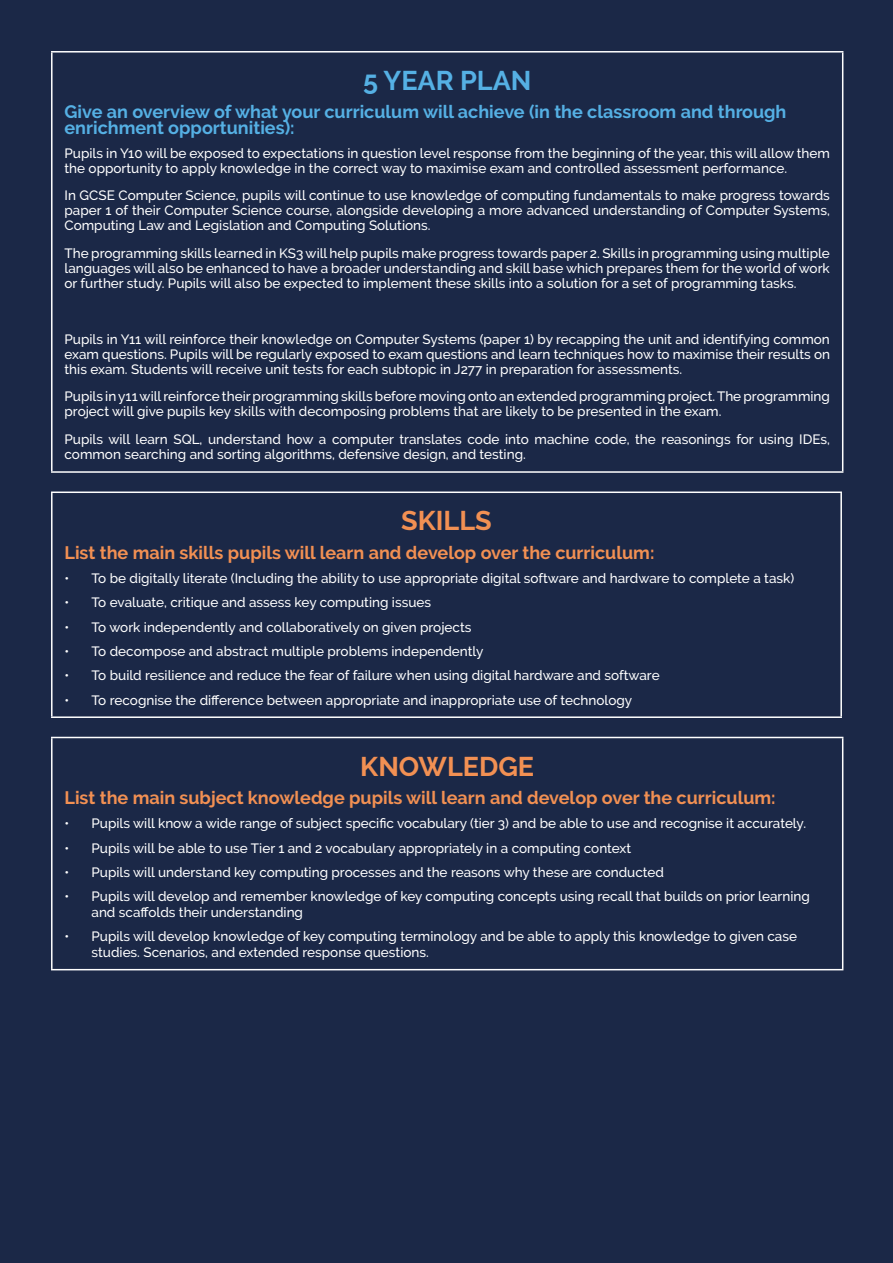
<style>
.page{position:relative;width:893px;height:1263px;background:#1b2847}
.page>*{position:absolute;margin:0;border:0;box-sizing:border-box;transform-origin:0 0}
.t1{font:700 27px "Raleway";color:#f29053}
.t2{font:700 27px "Raleway";color:#55b0e4}
.t3{font:700 18px "Raleway";color:#f29053}
.t4{font:700 18px/15.8px "Raleway";color:#55b0e4}
.t5{font:500 13.5px/15px "Raleway";color:#fff}
</style>
<div class="page">
<hr style="left:51px;top:51px;width:792px;height:2px;background:#fff">
<hr style="left:51px;top:53px;width:2px;height:418px;background:#fff">
<hr style="left:842px;top:53px;width:1px;height:418px;background:#fff">
<hr style="left:51px;top:471px;width:792px;height:2px;background:#fff">
<hr style="left:51px;top:491px;width:791px;height:2px;background:#fff">
<hr style="left:51px;top:493px;width:2px;height:223px;background:#fff">
<hr style="left:840px;top:493px;width:2px;height:223px;background:#fff">
<hr style="left:51px;top:716px;width:791px;height:2px;background:#fff">
<hr style="left:51px;top:737px;width:792px;height:1px;background:#fff">
<hr style="left:51px;top:738px;width:2px;height:231px;background:#fff">
<hr style="left:842px;top:738px;width:1px;height:231px;background:#fff">
<hr style="left:51px;top:969px;width:792px;height:1px;background:#fff">
<h1 class="t2" style="left:363px;top:65px;width:170px">5 YEAR PLAN</h1>
<h2 class="t4" style="left:65px;top:104px;width:723px">Give an overview of what your curriculum will achieve (in the classroom and through enrichment opportunities):</h2>
<p class="t5" style="left:65px;top:145px;width:767px">Pupils in Y10 will be exposed to expectations in question level response from the beginning of the year, this will allow them the opportunity to apply knowledge in the correct way to maximise exam and controlled assessment performance.</p>
<p class="t5" style="left:65px;top:188px;width:767px;text-align:justify">In GCSE Computer Science, pupils will continue to use knowledge of computing fundamentals to make progress towards paper 1 of their Computer Science course, alongside developing a more advanced understanding of Computer Systems, Computing Law and Legislation and Computing Solutions.</p>
<p class="t5" style="left:65px;top:246px;width:767px;text-align:justify">The programming skills learned in KS3 will help pupils make progress towards paper 2. Skills in programming using multiple languages will also be enhanced to have a broader understanding and skill base which prepares them for the world of work or further study. Pupils will also be expected to implement these skills into a solution for a set of programming tasks.</p>
<p class="t5" style="left:65px;top:331px;width:767px;text-align:justify">Pupils in Y11 will reinforce their knowledge on Computer Systems (paper 1) by recapping the unit and identifying common exam questions. Pupils will be regularly exposed to exam questions and learn techniques how to maximise their results on this exam. Students will receive unit tests for each subtopic in J277 in preparation for assessments.</p>
<p class="t5" style="left:65px;top:389px;width:767px">Pupils in y11 will reinforce their programming skills before moving onto an extended programming project. The programming project will give pupils key skills with decomposing problems that are likely to be presented in the exam.</p>
<p class="t5" style="left:65px;top:432px;width:767px">Pupils will learn SQL, understand how a computer translates code into machine code, the reasonings for using IDEs, common searching and sorting algorithms, defensive design, and testing.</p>
<h1 class="t1" style="left:401px;top:505px;width:92px">SKILLS</h1>
<h2 class="t3" style="left:65px;top:542px;width:591px">List the main skills pupils will learn and develop over the curriculum:</h2>
<p class="t5" style="left:65px;top:571px;width:731px">• To be digitally literate (Including the ability to use appropriate digital software and hardware to complete a task)</p>
<p class="t5" style="left:65px;top:595px;width:368px">• To evaluate, critique and assess key computing issues</p>
<p class="t5" style="left:65px;top:619px;width:408px">• To work independently and collaboratively on given projects</p>
<p class="t5" style="left:65px;top:644px;width:420px">• To decompose and abstract multiple problems independently</p>
<p class="t5" style="left:65px;top:668px;width:597px">• To build resilience and reduce the fear of failure when using digital hardware and software</p>
<p class="t5" style="left:65px;top:692px;width:569px">• To recognise the difference between appropriate and inappropriate use of technology</p>
<h1 class="t1" style="left:360px;top:751px;width:175px">KNOWLEDGE</h1>
<h2 class="t3" style="left:65px;top:787px;width:713px">List the main subject knowledge pupils will learn and develop over the curriculum:</h2>
<p class="t5" style="left:65px;top:816px;width:743px">• Pupils will know a wide range of subject specific vocabulary (tier 3) and be able to use and recognise it accurately.</p>
<p class="t5" style="left:65px;top:840px;width:568px">• Pupils will be able to use Tier 1 and 2 vocabulary appropriately in a computing context</p>
<p class="t5" style="left:65px;top:865px;width:601px">• Pupils will understand key computing processes and the reasons why these are conducted</p>
<p class="t5" style="left:92px;top:888px;width:720px;line-height:15.8px;text-indent:-27px">• Pupils will develop and remember knowledge of key computing concepts using recall that builds on prior learning and scaffolds their understanding</p>
<p class="t5" style="left:92px;top:928px;width:707px;line-height:15.8px;text-indent:-27px">• Pupils will develop knowledge of key computing terminology and be able to apply this knowledge to given case studies. Scenarios, and extended response questions.</p>
</div>
